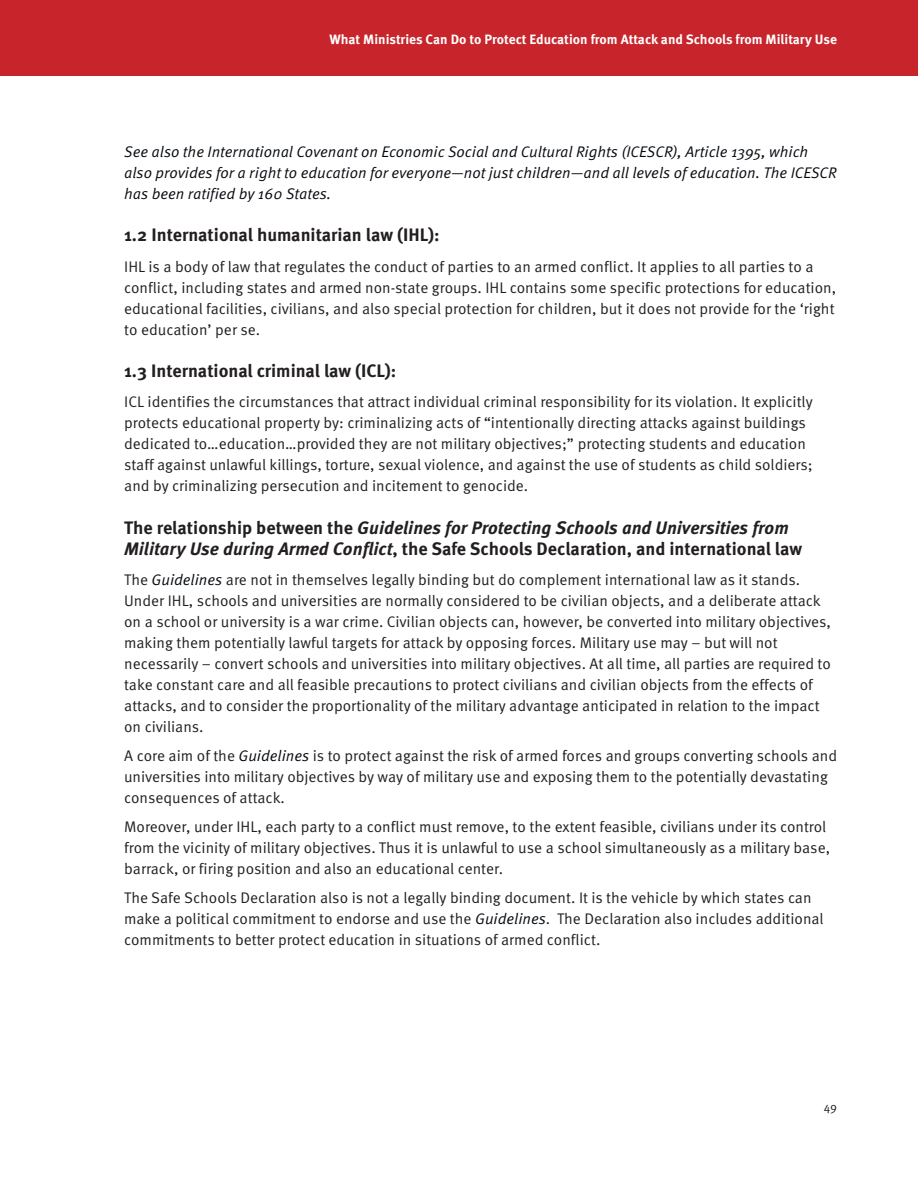
<style>
.page{position:relative;width:918px;height:1188px;background:#fff}
.page>*{position:absolute;margin:0;border:0;box-sizing:border-box;transform-origin:0 0}
.t1{font:italic 700 18px/21px "Meta Pro";color:#231f20}
.t2{font:700 18px "Meta Pro";color:#231f20}
.t3{font:15.3px/21px "Meta Pro Norm";color:#231f20}
.t4{font:15.3px/21px "Meta Pro Norm Ita";color:#060a0f}
.t5{font:700 13.5px "Meta Pro";color:#fff}
.t6{font:12px "Meta Pro Norm";color:#231f20}
.s1{font-style:normal}
.s2{font-family:"Meta Pro Norm Ita";color:#060a0f}
</style>
<div class="page">
<div style="left:0;top:0;width:918px;height:76px;background:#c8242b"></div>
<p class="t5" style="left:330px;top:34px;width:509px">What Ministries Can Do to Protect Education from Attack and Schools from Military Use</p>
<p class="t4" style="left:124px;top:142px;width:714px">See also the International Covenant on Economic Social and Cultural Rights (ICESCR), Article 1395, which also provides for a right to education for everyone—not just children—and all levels of education. The ICESCR has been ratified by 160 States.</p>
<p class="t2" style="left:124px;top:228px;width:317px">1.2 International humanitarian law (IHL):</p>
<p class="t3" style="left:124px;top:257px;width:714px">IHL is a body of law that regulates the conduct of parties to an armed conflict. It applies to all parties to a conflict, including states and armed non-state groups. IHL contains some specific protections for education, educational facilities, civilians, and also special protection for children, but it does not provide for the ‘right to education’ per se.</p>
<p class="t2" style="left:124px;top:364px;width:274px">1.3 International criminal law (ICL):</p>
<p class="t3" style="left:124px;top:393px;width:690px">ICL identifies the circumstances that attract individual criminal responsibility for its violation. It explicitly protects educational property by: criminalizing acts of “intentionally directing attacks against buildings dedicated to…education…provided they are not military objectives;” protecting students and education staff against unlawful killings, torture, sexual violence, and against the use of students as child soldiers; and by criminalizing persecution and incitement to genocide.</p>
<p class="t1" style="left:124px;top:519px;width:679px"><span class="s1">The relationship between the</span> Guidelines for Protecting Schools and Universities from<br>Military Use during Armed Conflict<span class="s1">, the Safe Schools Declaration, and international law</span></p>
<p class="t3" style="left:124px;top:570px;width:708px">The <span class="s2">Guidelines</span> are not in themselves legally binding but do complement international law as it stands.<br>Under IHL, schools and universities are normally considered to be civilian objects, and a deliberate attack on a school or university is a war crime. Civilian objects can, however, be converted into military objectives, making them potentially lawful targets for attack by opposing forces. Military use may – but will not necessarily – convert schools and universities into military objectives. At all time, all parties are required to take constant care and all feasible precautions to protect civilians and civilian objects from the effects of attacks, and to consider the proportionality of the military advantage anticipated in relation to the impact on civilians.</p>
<p class="t3" style="left:124px;top:747px;width:714px">A core aim of the <span class="s2">Guidelines</span> is to protect against the risk of armed forces and groups converting schools and universities into military objectives by way of military use and exposing them to the potentially devastating consequences of attack.</p>
<p class="t3" style="left:124px;top:818px;width:707px">Moreover, under IHL, each party to a conflict must remove, to the extent feasible, civilians under its control from the vicinity of military objectives. Thus it is unlawful to use a school simultaneously as a military base, barrack, or firing position and also an educational center.</p>
<p class="t3" style="left:124px;top:889px;width:701px">The Safe Schools Declaration also is not a legally binding document. It is the vehicle by which states can make a political commitment to endorse and use the <span class="s2">Guidelines</span>. The Declaration also includes additional commitments to better protect education in situations of armed conflict.</p>
<p class="t6" style="left:824px;top:1102px;width:15px">49</p>
</div>
